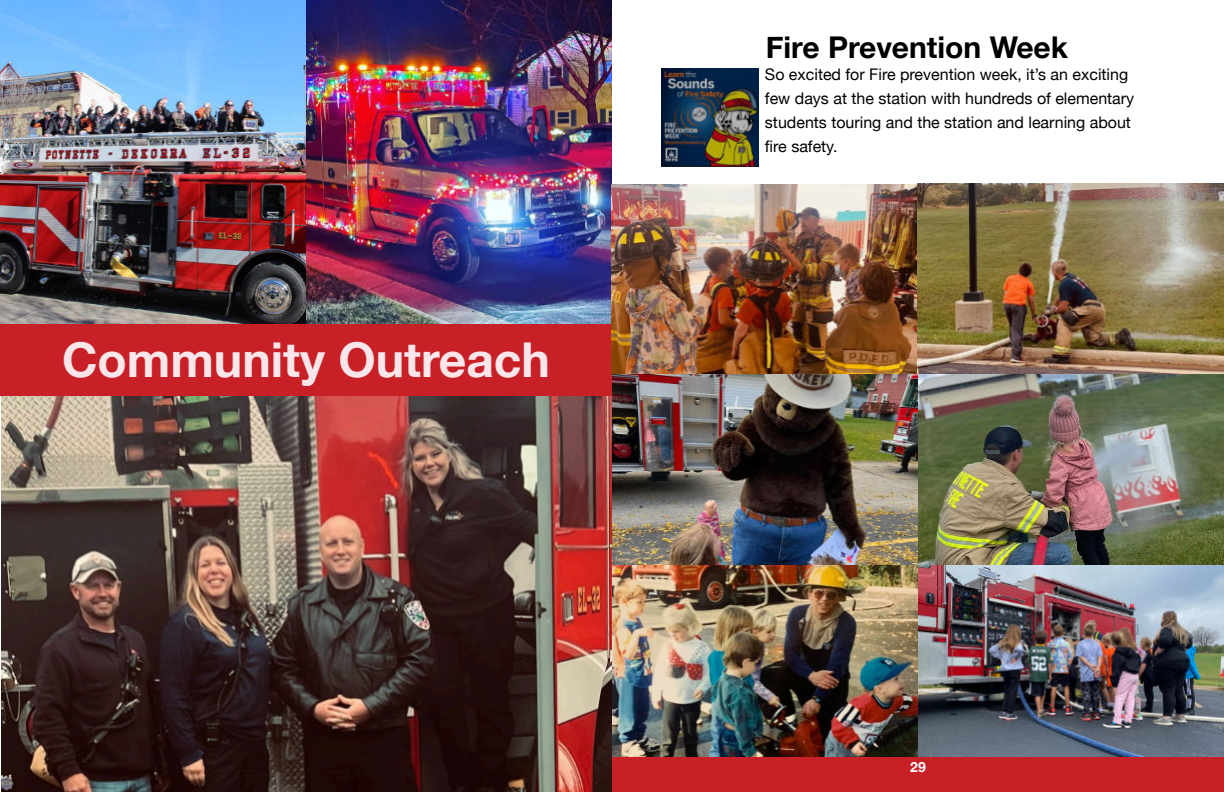
<style>
.page{position:relative;width:1224px;height:792px;background:#fff}
.page>*{position:absolute;margin:0;border:0;box-sizing:border-box;transform-origin:0 0}
.t1{font:700 48px "Helvetica Neue";color:#f9e6ea}
.t2{font:700 30px "Helvetica Neue";color:#010101}
.t3{font:16px/24px "Helvetica Neue";color:#000}
.t4{font:700 14px "Helvetica Neue";color:#fffefe}
</style>
<div class="page">
<img style="left:2px;top:396px;width:610px;height:396px">
<div style="left:0;top:324px;width:612px;height:72px;background:#c72026"></div>
<img style="left:0;top:0;width:612px;height:324px">
<div style="left:612px;top:756px;width:612px;height:36px;background:#c72026"></div>
<img style="left:662px;top:68px;width:96px;height:98px">
<img style="left:612px;top:184px;width:612px;height:572px">
<h1 class="t1" style="left:62px;top:330px;width:489px">Community Outreach</h1>
<h2 class="t2" style="left:766px;top:29px;width:304px">Fire Prevention Week</h2>
<p class="t3" style="left:765px;top:62px;width:371px">So excited for Fire prevention week, it’s an exciting few days at the station with hundreds of elementary students touring and the station and learning about fire safety.</p>
<p class="t4" style="left:910px;top:759px;width:17px">29</p>
</div>
